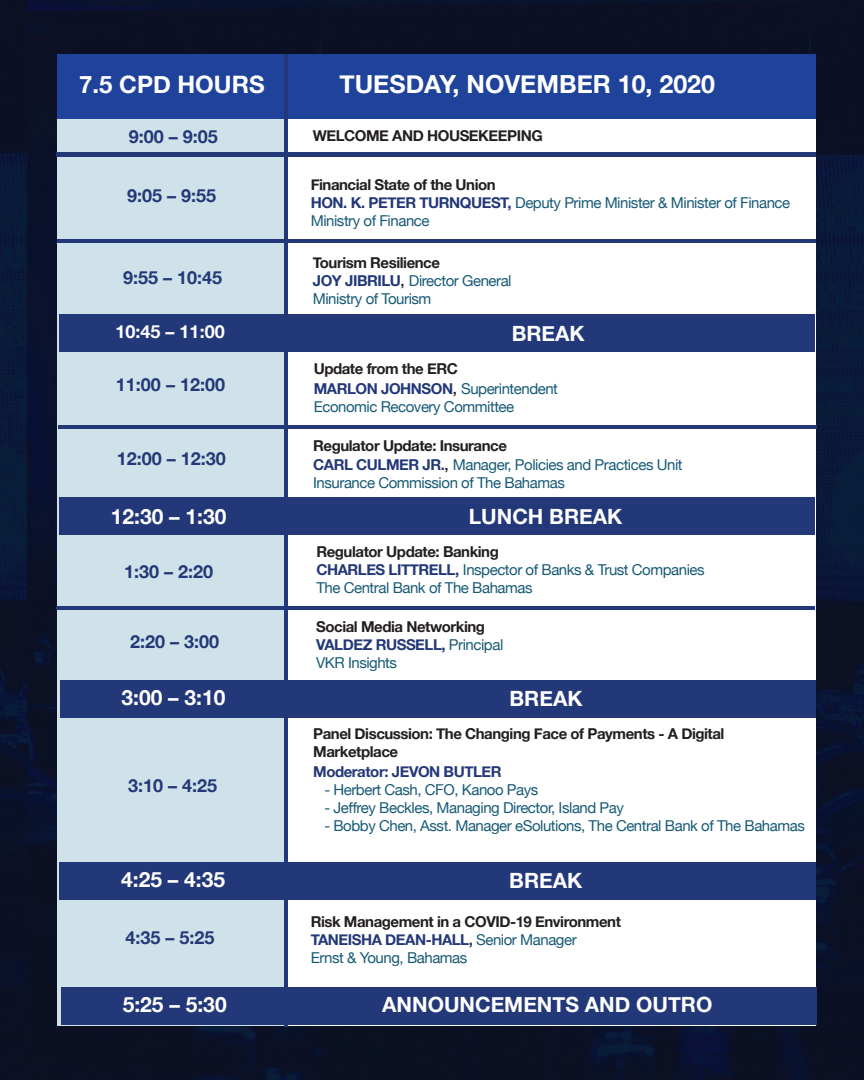
<style>
.page{position:relative;width:864px;height:1080px;background:#fff}
.page>*{position:absolute;margin:0;border:0;box-sizing:border-box;transform-origin:0 0}
.t1{font:700 25.05px "Helvetica Neue";color:#fff}
.t2{font:700 24px "Helvetica Neue";color:#fff}
.t3{font:700 21px "Helvetica Neue";color:#fff}
.t4{font:700 18px "Helvetica Neue";color:#233878}
.t5{font:700 18px "Helvetica Neue";color:#fff}
.t6{font:15px/18px "Helvetica Neue";letter-spacing:-.03em;color:#175a76}
.t7{font:700 15px/18px "Helvetica Neue";letter-spacing:-.03em;color:#231f20}
.t8{font:700 15px "Helvetica Neue";letter-spacing:-.03em;color:#233878}
.s1{font-weight:700;color:#231f20}
.s2{font-weight:700;color:#233878}
.s3{font-weight:500;color:#231f20}
.s4{color:#233878}
.s5{font-weight:500}
.s6{font-weight:400;color:#175a76}
</style>
<div class="page">
<img style="left:27px;top:0;width:837px;height:1080px">
<div style="left:57px;top:56px;width:758px;height:970px;background:#fff"></div>
<div style="left:57px;top:54px;width:229px;height:972px;background:#d0e2e9"></div>
<div style="left:57px;top:54px;width:758px;height:65px;background:#1f429a"></div>
<hr style="left:285px;top:54px;width:3px;height:972px;background:#233878">
<hr style="left:57px;top:153px;width:758px;height:3px;background:#233878">
<hr style="left:57px;top:239px;width:758px;height:3px;background:#233878">
<hr style="left:58px;top:425px;width:758px;height:3px;background:#233878">
<hr style="left:56px;top:606px;width:758px;height:3px;background:#233878">
<div style="left:60px;top:498px;width:224px;height:37px;background:#233878"></div>
<div style="left:276px;top:498px;width:539px;height:37px;background:#233878"></div>
<div style="left:59px;top:314px;width:225px;height:38px;background:#233878"></div>
<div style="left:279px;top:314px;width:536px;height:38px;background:#233878"></div>
<div style="left:60px;top:680px;width:224px;height:38px;background:#233878"></div>
<div style="left:281px;top:680px;width:535px;height:38px;background:#233878"></div>
<div style="left:59px;top:862px;width:225px;height:38px;background:#233878"></div>
<div style="left:280px;top:862px;width:535px;height:38px;background:#233878"></div>
<div style="left:61px;top:987px;width:225px;height:37px;background:#233878"></div>
<div style="left:282px;top:987px;width:535px;height:37px;background:#233878"></div>
<img style="left:0;top:0;width:27px;height:1080px">
<h2 class="t2" style="left:79px;top:65px;width:187px">7.5 CPD HOURS</h2>
<h1 class="t1" style="left:340px;top:65px;width:377px">TUESDAY, NOVEMBER 10, 2020</h1>
<p class="t7" style="left:313px;top:127px;width:231px">WELCOME AND HOUSEKEEPING</p>
<p class="t6" style="left:311px;top:177px;width:481px"><span class="s1">Financial State of the Union<br></span><span class="s2">HON. K. PETER TURNQUEST,</span> Deputy Prime Minister &amp; Minister of Finance<br>Ministry of Finance</p>
<p class="t4" style="left:129px;top:123px;width:91px">9:00 – 9:05</p>
<p class="t4" style="left:127px;top:181px;width:91px">9:05 – 9:55</p>
<p class="t4" style="left:123px;top:264px;width:101px">9:55 – 10:45</p>
<p class="t6" style="left:313px;top:255px;width:200px"><span class="s1">Tourism Resilience<br></span><span class="s2">JOY JIBRILU</span><span class="s3">,</span> Director General<br>Ministry of Tourism</p>
<p class="t5" style="left:116px;top:318px;width:111px">10:45 – 11:00</p>
<h3 class="t3" style="left:512px;top:317px;width:75px">BREAK</h3>
<p class="t4" style="left:116px;top:371px;width:111px">11:00 – 12:00</p>
<p class="t4" style="left:117px;top:444px;width:111px">12:00 – 12:30</p>
<h3 class="t3" style="left:111px;top:500px;width:117px">12:30 – 1:30</h3>
<p class="t4" style="left:124px;top:558px;width:91px">1:30 – 2:20</p>
<p class="t4" style="left:130px;top:627px;width:91px">2:20 – 3:00</p>
<p class="t7" style="left:314px;top:360px;width:246px;line-height:19.5px">Update from the ERC<br><span class="s4">MARLON JOHNSON</span><span class="s5">,</span> <span class="s6">Superintendent</span></p>
<p class="t6" style="left:314px;top:398px;width:202px">Economic Recovery Committee</p>
<p class="t6" style="left:313px;top:437px;width:371px;line-height:19.5px"><span class="s1">Regulator Update: Insurance<br></span><span class="s2">CARL CULMER JR.</span><span class="s3">,</span> Manager, Policies and Practices Unit</p>
<p class="t6" style="left:313px;top:475px;width:253px">Insurance Commission of The Bahamas</p>
<h3 class="t3" style="left:469px;top:500px;width:155px">LUNCH BREAK</h3>
<p class="t6" style="left:316px;top:544px;width:390px"><span class="s1">Regulator Update: Banking<br></span><span class="s2">CHARLES LITTRELL,</span> Inspector of Banks &amp; Trust Companies<br>The Central Bank of The Bahamas</p>
<p class="t7" style="left:316px;top:618px;width:189px">Social Media Networking<br><span class="s4">VALDEZ RUSSELL,</span> <span class="s6">Principal<br>VKR Insights</span></p>
<h3 class="t3" style="left:122px;top:681px;width:105px">3:00 – 3:10</h3>
<h3 class="t3" style="left:510px;top:682px;width:75px">BREAK</h3>
<p class="t4" style="left:128px;top:771px;width:91px">3:10 – 4:25</p>
<p class="t7" style="left:313px;top:725px;width:413px">Panel Discussion: The Changing Face of Payments - A Digital<br>Marketplace</p>
<p class="t8" style="left:313px;top:759px;width:190px">Moderator: JEVON BUTLER</p>
<p class="t6" style="left:324px;top:781px;width:216px">- Herbert Cash, CFO, Kanoo Pays</p>
<p class="t6" style="left:324px;top:799px;width:301px">- Jeffrey Beckles, Managing Director, Island Pay</p>
<p class="t6" style="left:324px;top:817px;width:482px">- Bobby Chen, Asst. Manager eSolutions, The Central Bank of The Bahamas</p>
<h3 class="t3" style="left:121px;top:863px;width:105px">4:25 – 4:35</h3>
<h3 class="t3" style="left:509px;top:864px;width:75px">BREAK</h3>
<p class="t4" style="left:126px;top:923px;width:91px">4:35 – 5:25</p>
<p class="t7" style="left:311px;top:914px;width:312px">Risk Management in a COVID-19 Environment<br><span class="s4">TANEISHA DEAN-HALL,</span> <span class="s6">Senior Manager<br>Ernst &amp; Young, Bahamas</span></p>
<h3 class="t3" style="left:123px;top:988px;width:105px">5:25 – 5:30</h3>
<h3 class="t3" style="left:382px;top:988px;width:332px">ANNOUNCEMENTS AND OUTRO</h3>
</div>
